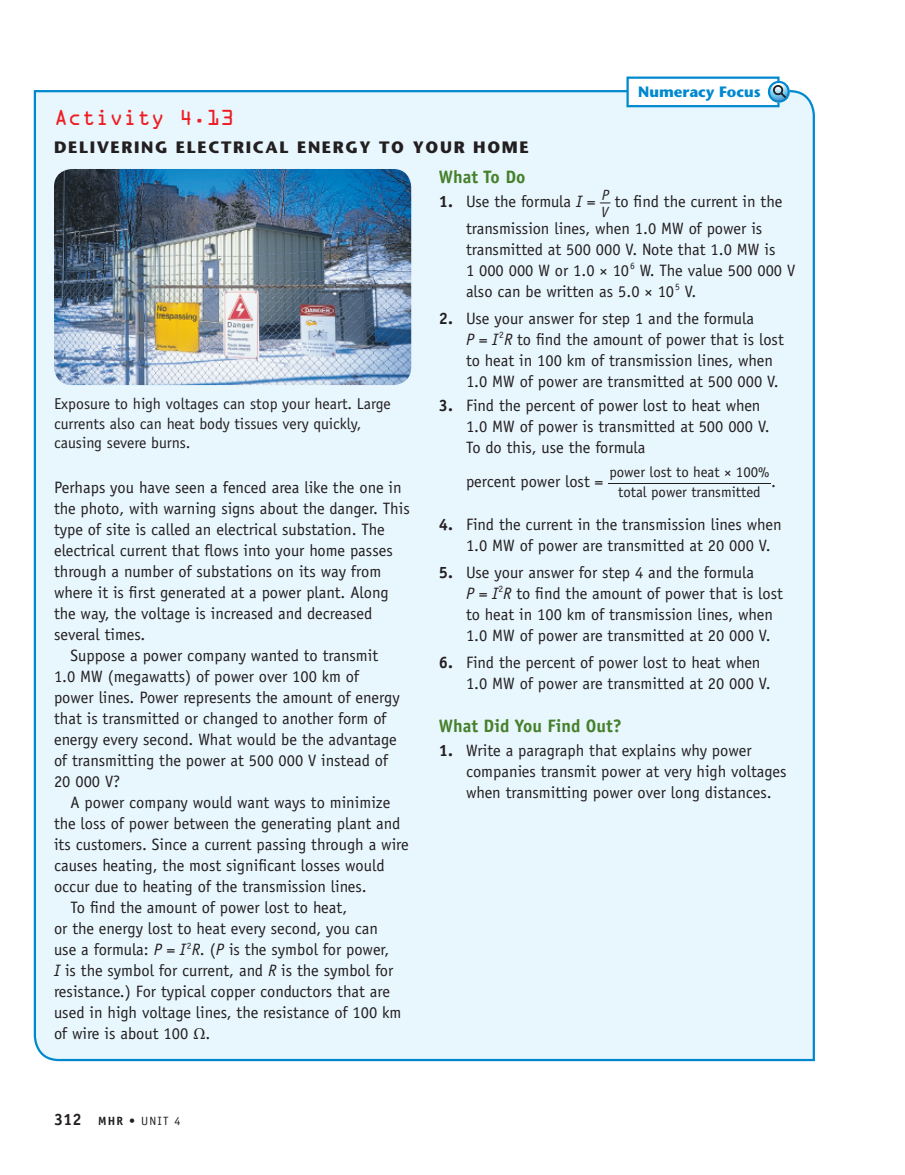
<style>
.page{position:relative;width:905px;height:1175px;background:#fff}
.page>*{position:absolute;margin:0;border:0;box-sizing:border-box;transform-origin:0 0}
.t1{font:19.5px "OCRA";letter-spacing:-.01em;color:#ee1d23}
.t2{font:700 18px "Officina Sans";color:#45802a}
.t3{font:16.5px/21px "Officina Sans";color:#231f20}
.t4{font:700 16.5px "Stone Sans";letter-spacing:.1em;color:#231f20}
.t5{font:15.75px/19.5px "Officina Sans";color:#231f20}
.t6{font:700 15px "Stone Sans";color:#0089cf}
.t7{font:14.85px/20.9px "Officina Sans";color:#231f20;text-align:center}
.t8{font:italic 14.85px "Officina Sans";color:#231f20}
.t9{font:12px "Officina Sans";color:#231f20}
.s1{font-style:italic}
.s2{font-family:"Minion Pro"}
.s3{font-weight:700;font-size:16.5px}
.s4{font-weight:700}
</style>
<div class="page">
<div style="left:33px;top:89px;width:782px;height:973px;background:#e8f6fd"></div>
<div style="left:627px;top:78px;width:151px;height:28px;background:#fff"></div>
<div style="left:626px;top:76px;width:153px;height:31px;border:2px solid #0089cf"></div>
<svg style="left:770px;top:83px;width:19px;height:18px"></svg>
<div style="left:767px;top:81px;width:22px;height:22px;border:2px solid #0089cf;border-radius:50%"></div>
<img style="left:54px;top:169px;width:357px;height:216px;border-radius:18px">
<p class="t1" style="left:54px;top:111px;width:182px">Activity 4.13</p>
<p class="t4" style="left:54px;top:141px;width:476px">DELIVERING ELECTRICAL ENERGY TO YOUR HOME</p>
<p class="t6" style="left:638px;top:86px;width:124px">Numeracy Focus</p>
<p class="t5" style="left:54px;top:395px;width:338px">Exposure to high voltages can stop your heart. Large currents also can heat body tissues very quickly, causing severe burns.</p>
<p class="t3" style="left:54px;top:478px;width:349px">Perhaps you have seen a fenced area like the one in</p>
<p class="t3" style="left:54px;top:499px;width:357px">the photo, with warning signs about the danger. This</p>
<p class="t3" style="left:54px;top:520px;width:332px">type of site is called an electrical substation. The</p>
<p class="t3" style="left:54px;top:541px;width:340px">electrical current that flows into your home passes</p>
<p class="t3" style="left:54px;top:562px;width:329px">through a number of substations on its way from</p>
<p class="t3" style="left:54px;top:583px;width:336px">where it is first generated at a power plant. Along</p>
<p class="t3" style="left:54px;top:604px;width:320px">the way, the voltage is increased and decreased</p>
<p class="t3" style="left:54px;top:625px;width:93px">several times.</p>
<p class="t3" style="left:70px;top:646px;width:309px">Suppose a power company wanted to transmit</p>
<p class="t3" style="left:54px;top:667px;width:306px">1.0 MW (megawatts) of power over 100 km of</p>
<p class="t3" style="left:54px;top:688px;width:347px">power lines. Power represents the amount of energy</p>
<p class="t3" style="left:54px;top:709px;width:334px">that is transmitted or changed to another form of</p>
<p class="t3" style="left:54px;top:730px;width:344px">energy every second. What would be the advantage</p>
<p class="t3" style="left:54px;top:751px;width:335px">of transmitting the power at 500 000 V instead of</p>
<p class="t3" style="left:54px;top:772px;width:68px">20 000 V?</p>
<p class="t3" style="left:70px;top:793px;width:321px">A power company would want ways to minimize</p>
<p class="t3" style="left:54px;top:814px;width:348px">the loss of power between the generating plant and</p>
<p class="t3" style="left:54px;top:835px;width:356px">its customers. Since a current passing through a wire</p>
<p class="t3" style="left:54px;top:856px;width:332px">causes heating, the most significant losses would</p>
<p class="t3" style="left:54px;top:877px;width:314px">occur due to heating of the transmission lines.</p>
<p class="t3" style="left:70px;top:898px;width:278px">To find the amount of power lost to heat,</p>
<p class="t3" style="left:54px;top:919px;width:325px">or the energy lost to heat every second, you can</p>
<p class="t3" style="left:54px;top:940px;width:337px">use a formula: <span class="s1">P</span> = <span class="s1">I</span> <sup>2</sup><span class="s1">R</span>. (<span class="s1">P</span> is the symbol for power,</p>
<p class="t3" style="left:54px;top:961px;width:341px"><span class="s1">I</span> is the symbol for current, and <span class="s1">R</span> is the symbol for</p>
<p class="t3" style="left:54px;top:982px;width:337px">resistance.) For typical copper conductors that are</p>
<p class="t3" style="left:54px;top:1003px;width:349px">used in high voltage lines, the resistance of 100 km</p>
<p class="t3" style="left:54px;top:1024px;width:158px">of wire is about 100 <span class="s2">Ω</span>.</p>
<p class="t9" style="left:54px;top:1116px;width:128px"><span class="s3">312</span> <span class="s4">MHR •</span> UNIT 4</p>
<p class="t2" style="left:439px;top:170px;width:88px">What To Do</p>
<p class="t3" style="left:439px;top:192px;width:345px"><span class="s4">1.</span> Use the formula <span class="s1">I</span> = <sup>_</sup><sup>P</sup> to find the current in the</p>
<p class="t8" style="left:601px;top:206px;width:9px">V</p>
<p class="t3" style="left:466px;top:219px;width:331px">transmission lines, when 1.0 MW of power is transmitted at 500 000 V. Note that 1.0 MW is<br>1 000 000 W or 1.0 × 10 <sup>6</sup> W. The value 500 000 V also can be written as 5.0 × 10 <sup>5</sup> V.</p>
<p class="t3" style="left:466px;top:309px;width:319px;text-indent:-27px"><span class="s4">2.</span> Use your answer for step 1 and the formula<br><span class="s1">P</span> = <span class="s1">I</span> <sup>2</sup><span class="s1">R</span> to find the amount of power that is lost to heat in 100 km of transmission lines, when 1.0 MW of power are transmitted at 500 000 V.</p>
<p class="t3" style="left:466px;top:396px;width:305px;text-indent:-27px"><span class="s4">3.</span> Find the percent of power lost to heat when<br>1.0 MW of power is transmitted at 500 000 V.<br>To do this, use the formula</p>
<p class="t3" style="left:466px;top:472px;width:311px">percent power lost = <sup>____</sup>.</p>
<p class="t7" style="left:609px;top:462px;width:162px">power lost to heat × 100% total power transmitted</p>
<p class="t3" style="left:466px;top:515px;width:317px;text-indent:-27px"><span class="s4">4.</span> Find the current in the transmission lines when<br>1.0 MW of power are transmitted at 20 000 V.</p>
<p class="t3" style="left:466px;top:563px;width:318px;text-indent:-27px"><span class="s4">5.</span> Use your answer for step 4 and the formula<br><span class="s1">P</span> = <span class="s1">I</span><sup>2</sup><span class="s1">R</span> to find the amount of power that is lost to heat in 100 km of transmission lines, when 1.0 MW of power are transmitted at 20 000 V.</p>
<p class="t3" style="left:466px;top:653px;width:306px;text-indent:-27px"><span class="s4">6.</span> Find the percent of power lost to heat when<br>1.0 MW of power are transmitted at 20 000 V.</p>
<p class="t2" style="left:439px;top:718px;width:184px">What Did You Find Out?</p>
<p class="t3" style="left:466px;top:741px;width:322px;text-indent:-27px"><span class="s4">1.</span> Write a paragraph that explains why power companies transmit power at very high voltages when transmitting power over long distances.</p>
</div>
